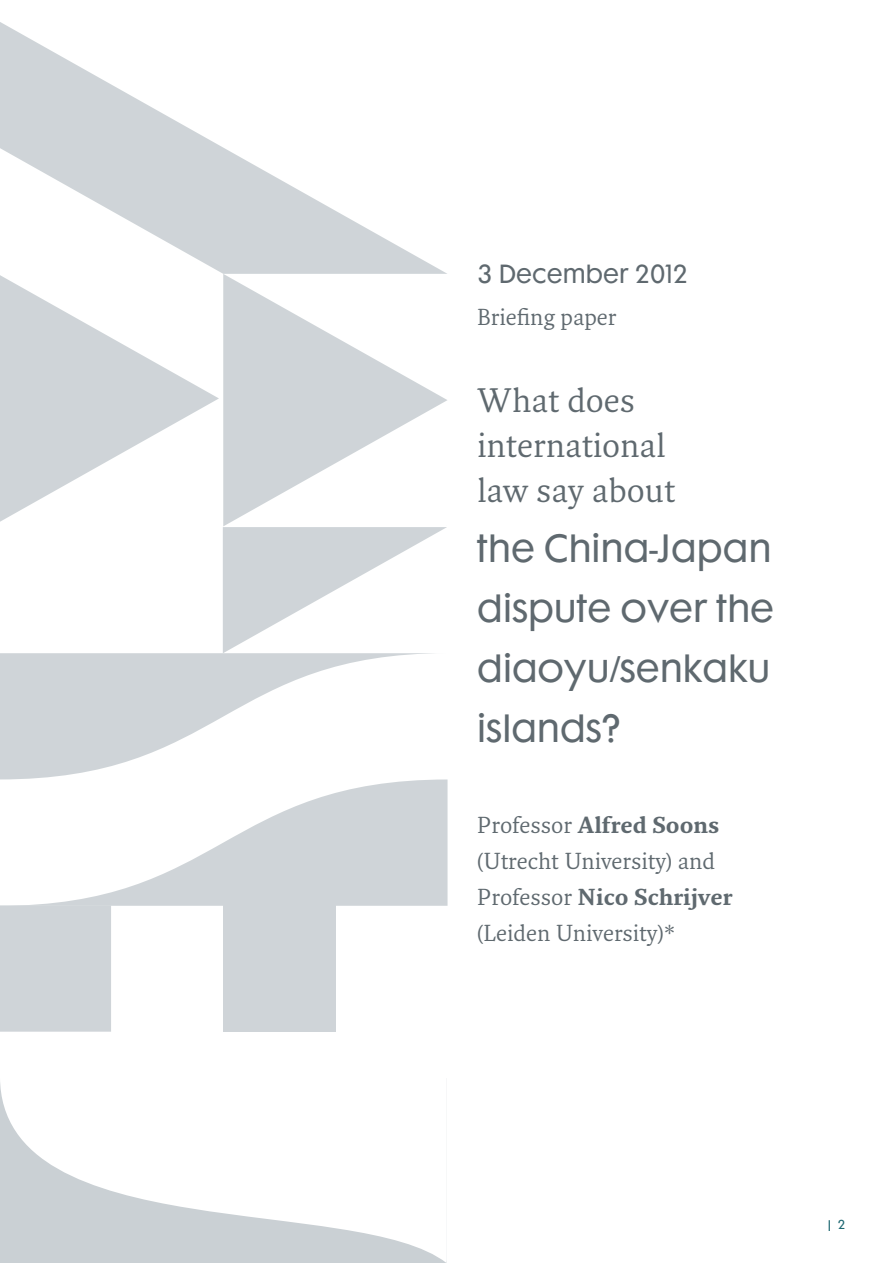
<style>
.page{position:relative;width:893px;height:1263px;background:#fff}
.page>*{position:absolute;margin:0;border:0;box-sizing:border-box;transform-origin:0 0}
.t1{font:36px/60px "Cg Futura Maxi";color:#5f696f;text-align:justify}
.t2{font:33px "Fresco";color:#5f696f}
.t3{font:24px "Cg Futura Maxi";color:#5f696f}
.t4{font:22.5px "Fresco";color:#5f696f}
.t5{font:700 22.5px "Fresco";color:#5f696f}
.t6{font:15px "Helvetica";color:#1d6771}
.s1{font-family:"Helvetica"}
.s2{font-weight:400}
.s3{font-family:"Cg Futura Maxi";font-size:12px}
</style>
<div class="page">
<svg style="left:0;top:1083px;width:446px;height:180px"></svg>
<svg style="left:0;top:779px;width:448px;height:127px"></svg>
<svg style="left:0;top:653px;width:433px;height:126px;fill:#cfd4d8"></svg>
<svg style="left:0;top:22px;width:447px;height:252px"></svg>
<div style="left:0;top:905px;width:111px;height:127px;background:#cad0d4"></div>
<div style="left:223px;top:905px;width:112px;height:127px;background:#cad0d4"></div>
<svg style="left:223px;top:527px;width:224px;height:126px"></svg>
<svg style="left:0;top:272px;width:219px;height:250px"></svg>
<svg style="left:223px;top:274px;width:224px;height:252px"></svg>
<p class="t3" style="left:477px;top:259px;width:212px">3 December 2012</p>
<p class="t4" style="left:477px;top:303px;width:141px">Briefing paper</p>
<p class="t2" style="left:477px;top:380px;width:159px">What does</p>
<p class="t2" style="left:477px;top:425px;width:190px">international</p>
<p class="t2" style="left:477px;top:470px;width:199px">law say about</p>
<p class="t1" style="left:477px;top:520px;width:298px">the China-Japan dispute over the diaoyu<span class="s1">/</span>senkaku islands?</p>
<p class="t5" style="left:477px;top:812px;width:244px"><span class="s2">Professor</span> Alfred Soons</p>
<p class="t4" style="left:477px;top:848px;width:239px">(Utrecht University) and</p>
<p class="t5" style="left:477px;top:884px;width:257px"><span class="s2">Professor</span> Nico Schrijver</p>
<p class="t4" style="left:477px;top:920px;width:200px">(Leiden University)*</p>
<p class="t6" style="left:828px;top:1214px;width:19px">| <span class="s3">2</span></p>
</div>
